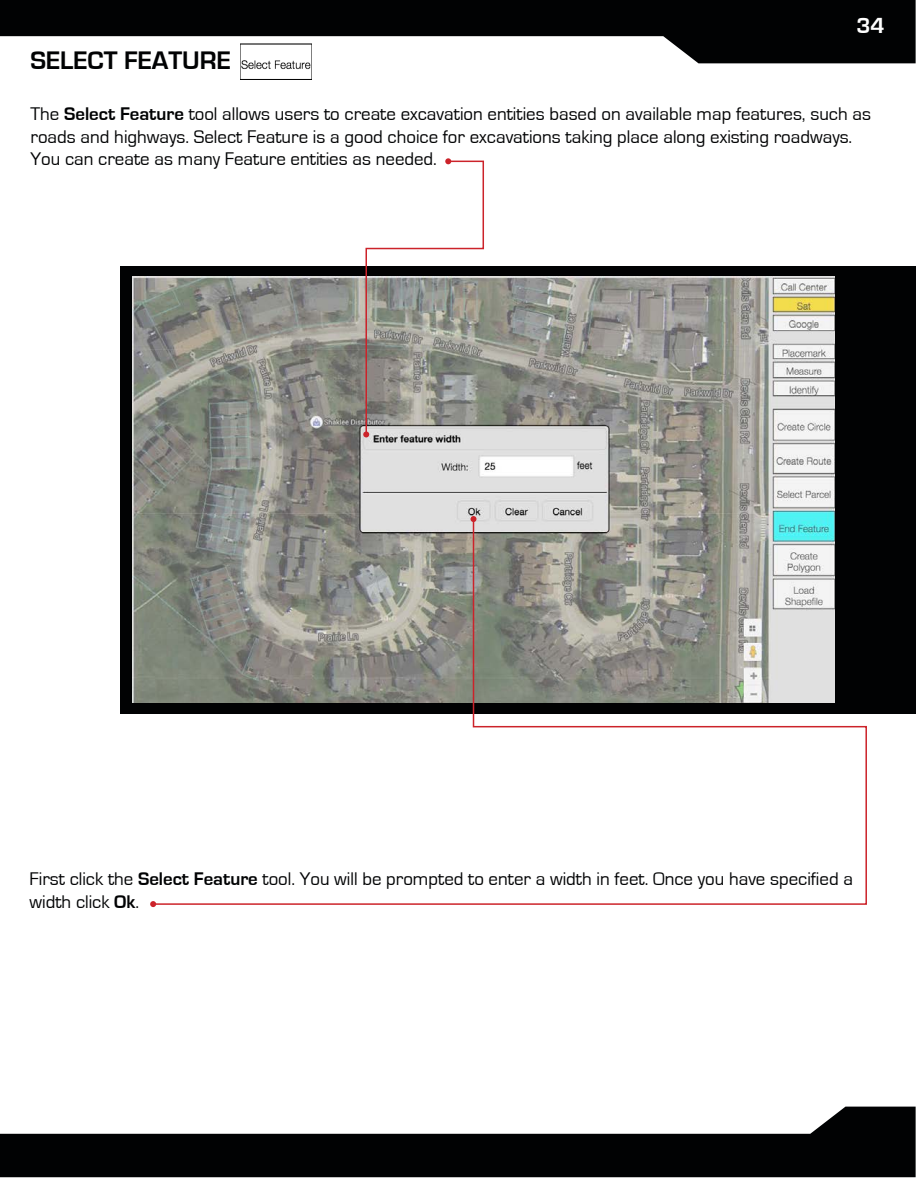
<style>
.page{position:relative;width:918px;height:1188px;background:#fff}
.page>*{position:absolute;margin:0;border:0;box-sizing:border-box;transform-origin:0 0}
.t1{font:700 26.1px "Eurostile";color:#010203}
.t2{font:700 22.5px "Eurostile";color:#fff}
.t3{font:18.9px/22.6px "Eurostile";color:#010203}
.s1{font-weight:700}
</style>
<div class="page">
<svg style="left:0;top:1107px;width:916px;height:70px;fill:#010203"></svg>
<svg style="left:0;top:0;width:916px;height:63px;fill:#010203"></svg>
<div style="left:121px;top:266px;width:795px;height:447px;background:#010203"></div>
<img style="left:132px;top:276px;width:703px;height:427px">
<svg style="left:363px;top:158px;width:122px;height:279px"></svg>
<svg style="left:152px;top:518px;width:716px;height:387px"></svg>
<svg style="left:150px;top:901px;width:6px;height:6px"></svg>
<svg style="left:471px;top:516px;width:6px;height:6px"></svg>
<img style="left:241px;top:44px;width:71px;height:36px">
<p class="t2" style="left:856px;top:13px;width:30px">34</p>
<p class="t1" style="left:31px;top:46px;width:202px">SELECT FEATURE</p>
<p class="t3" style="left:31px;top:103px;width:842px">The <span class="s1">Select Feature</span> tool allows users to create excavation entities based on available map features, such as roads and highways. Select Feature is a good choice for excavations taking place along existing roadways.<br>You can create as many Feature entities as needed.</p>
<p class="t3" style="left:30px;top:868px;width:825px">First click the <span class="s1">Select Feature</span> tool. You will be prompted to enter a width in feet. Once you have specified a width click <span class="s1">Ok</span>.</p>
</div>
